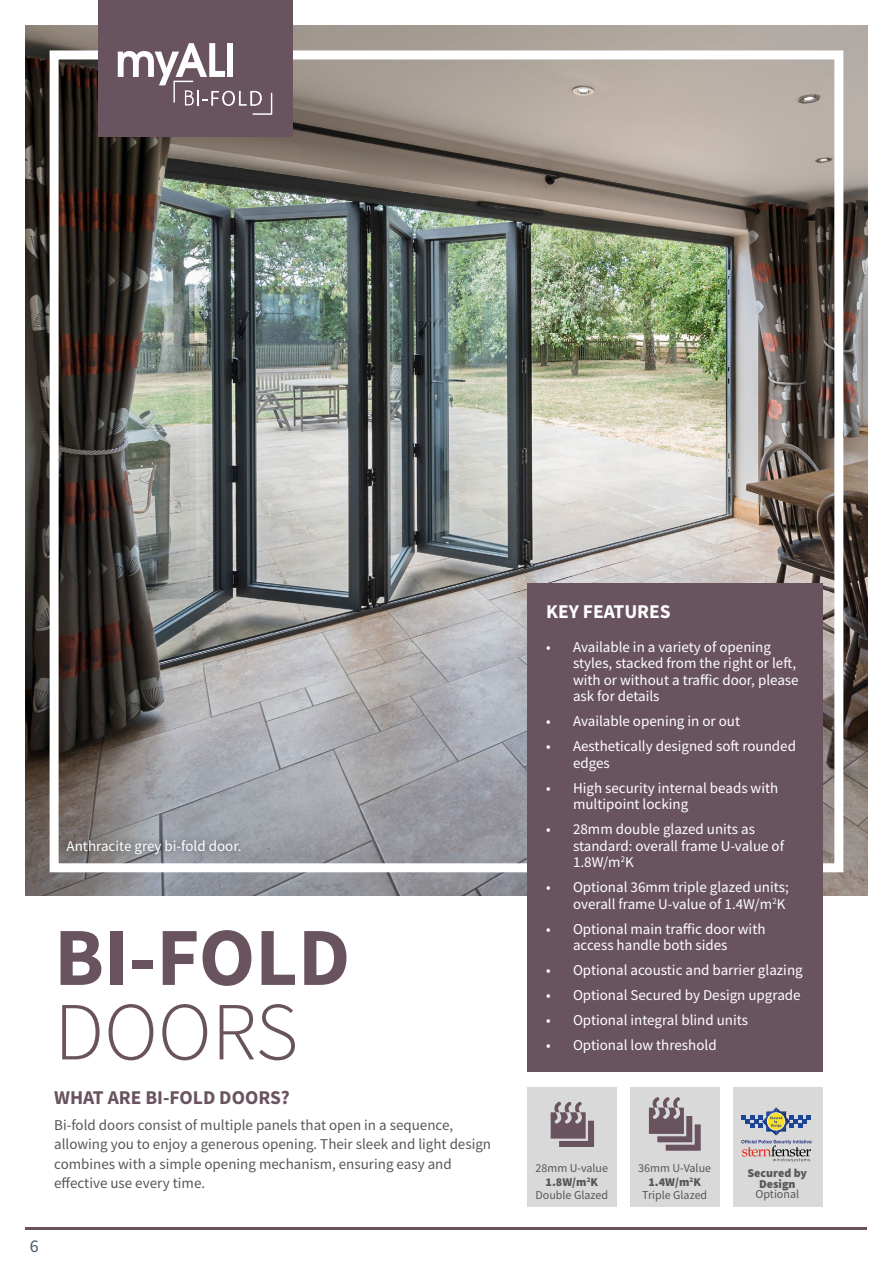
<style>
.page{position:relative;width:893px;height:1263px;background:#fff}
.page>*{position:absolute;margin:0;border:0;box-sizing:border-box;transform-origin:0 0}
.t1{font:700 82.5px "Source Sans Pro";color:#69535f}
.t2{font:300 82.5px "Source Sans Pro";color:#69535f}
.t3{font:700 19.5px "Source Sans Pro";color:#69535f}
.t4{font:700 19.5px "Source Sans Pro";color:#fff}
.t5{font:18px "Source Sans Pro";color:#4b5c6c}
.t6{font:15px/16.5px "Source Sans Pro";color:#fff}
.t7{font:15px/19.5px "Source Sans Pro";color:#575756}
.t8{font:12px/13.5px "Source Sans Pro";color:#575756;text-align:center}
.t9{font:900 12px/10.5px "Source Sans Pro";color:#575756;text-align:center}
.s1{font-weight:900}
</style>
<div class="page">
<img style="left:26px;top:26px;width:841px;height:869px">
<hr style="left:26px;top:1228px;width:841px;height:2px;background:#69535f">
<div style="left:50px;top:50px;width:793px;height:822px;border:9px solid #fff"></div>
<div style="left:527px;top:583px;width:295px;height:488px;background:#69535f"></div>
<div style="left:59px;top:833px;width:189px;height:29px;background:#000;opacity:.5"></div>
<div style="left:733px;top:1087px;width:89px;height:120px;background:#d9d9d9"></div>
<div style="left:630px;top:1087px;width:90px;height:120px;background:#d9d9d9"></div>
<svg style="left:649px;top:1097px;width:52px;height:54px"></svg>
<div style="left:527px;top:1087px;width:90px;height:120px;background:#d9d9d9"></div>
<svg style="left:551px;top:1101px;width:43px;height:46px"></svg>
<svg style="left:741px;top:1107px;width:71px;height:55px"></svg>
<div style="left:98px;top:0;width:194px;height:136px;background:#69535f"></div>
<svg style="left:118px;top:43px;width:154px;height:72px"></svg>
<p class="t6" style="left:67px;top:838px;width:176px">Anthracite grey bi-fold door.</p>
<h1 class="t1" style="left:54px;top:902px;width:298px">BI-FOLD</h1>
<h1 class="t2" style="left:54px;top:981px;width:246px">DOORS</h1>
<h2 class="t3" style="left:54px;top:1084px;width:237px">WHAT ARE BI-FOLD DOORS?</h2>
<p class="t7" style="left:54px;top:1115px;width:438px">Bi-fold doors consist of multiple panels that open in a sequence, allowing you to enjoy a generous opening. Their sleek and light design combines with a simple opening mechanism, ensuring easy and effective use every time.</p>
<p class="t5" style="left:30px;top:1234px;width:10px">6</p>
<h2 class="t4" style="left:546px;top:599px;width:126px">KEY FEATURES</h2>
<p class="t6" style="left:573px;top:638px;width:227px;text-indent:-27px">• Available in a variety of opening styles, stacked from the right or left, with or without a traffic door, please ask for details</p>
<p class="t6" style="left:546px;top:713px;width:196px">• Available opening in or out</p>
<p class="t6" style="left:573px;top:738px;width:225px;text-indent:-27px">• Aesthetically designed soft rounded edges</p>
<p class="t6" style="left:573px;top:779px;width:207px;text-indent:-27px">• High security internal beads with multipoint locking</p>
<p class="t6" style="left:573px;top:821px;width:213px;text-indent:-27px">• 28mm double glazed units as standard: overall frame U-value of<br>1.8W/m<sup>2</sup>K</p>
<p class="t6" style="left:546px;top:879px;width:244px;text-align:right">• Optional 36mm triple glazed units; overall frame U-value of 1.4W/m<sup>2</sup>K</p>
<p class="t6" style="left:573px;top:920px;width:194px;text-indent:-27px">• Optional main traffic door with access handle both sides</p>
<p class="t6" style="left:546px;top:962px;width:258px">• Optional acoustic and barrier glazing</p>
<p class="t6" style="left:546px;top:987px;width:256px">• Optional Secured by Design upgrade</p>
<p class="t6" style="left:546px;top:1012px;width:203px">• Optional integral blind units</p>
<p class="t6" style="left:546px;top:1037px;width:172px">• Optional low threshold</p>
<p class="t8" style="left:535px;top:1161px;width:74px">28mm U-value<br><span class="s1">1.8W/m</span><sup>2</sup><span class="s1">K<br></span>Double Glazed</p>
<p class="t8" style="left:638px;top:1161px;width:74px">36mm U-Value<br><span class="s1">1.4W/m</span><sup>2</sup><span class="s1">K<br></span>Triple Glazed</p>
<p class="t9" style="left:747px;top:1168px;width:61px">Secured by<br>Design</p>
<p class="t8" style="left:755px;top:1187px;width:45px">Optional</p>
</div>
